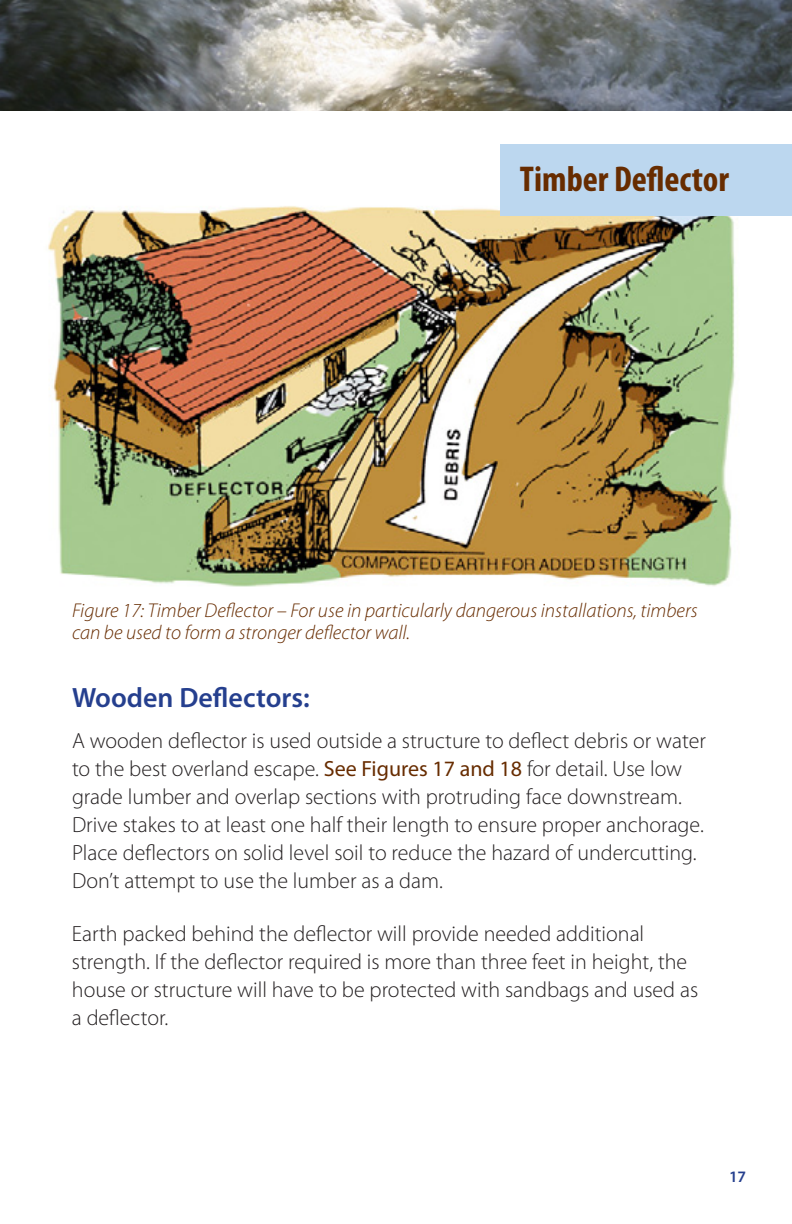
<style>
.page{position:relative;width:792px;height:1224px;background:#fff}
.page>*{position:absolute;margin:0;border:0;box-sizing:border-box;transform-origin:0 0}
.t1{font:700 condensed 36px "Myriad Pro";color:#672c00}
.t2{font:600 28px "Myriad Pro";color:#253f8e}
.t3{font:300 22px/28px "Myriad Pro";color:#231f20}
.t4{font:italic 300 20px/22px "Myriad Pro";color:#672c00}
.t5{font:600 16px "Myriad Pro";color:#253f8e}
.s1{font-weight:400;color:#672c00}
</style>
<div class="page">
<img style="left:48px;top:206px;width:687px;height:381px">
<img style="left:0;top:0;width:792px;height:111px">
<div style="left:500px;top:144px;width:292px;height:72px;background:#bcd7ef"></div>
<p class="t1" style="left:520px;top:157px;width:211px">Timber Deflector</p>
<p class="t4" style="left:72px;top:600px;width:627px">Figure 17: Timber Deflector – For use in particularly dangerous installations, timbers can be used to form a stronger deflector wall.</p>
<p class="t2" style="left:72px;top:680px;width:239px">Wooden Deflectors:</p>
<p class="t3" style="left:72px;top:726px;width:635px">A wooden deflector is used outside a structure to deflect debris or water to the best overland escape. <span class="s1">See Figures 17 and 18</span> for detail. Use low grade lumber and overlap sections with protruding face downstream.<br>Drive stakes to at least one half their length to ensure proper anchorage.<br>Place deflectors on solid level soil to reduce the hazard of undercutting.<br>Don’t attempt to use the lumber as a dam.</p>
<p class="t3" style="left:72px;top:920px;width:628px">Earth packed behind the deflector will provide needed additional strength. If the deflector required is more than three feet in height, the house or structure will have to be protected with sandbags and used as a deflector.</p>
<p class="t5" style="left:729px;top:1166px;width:19px">17</p>
</div>
